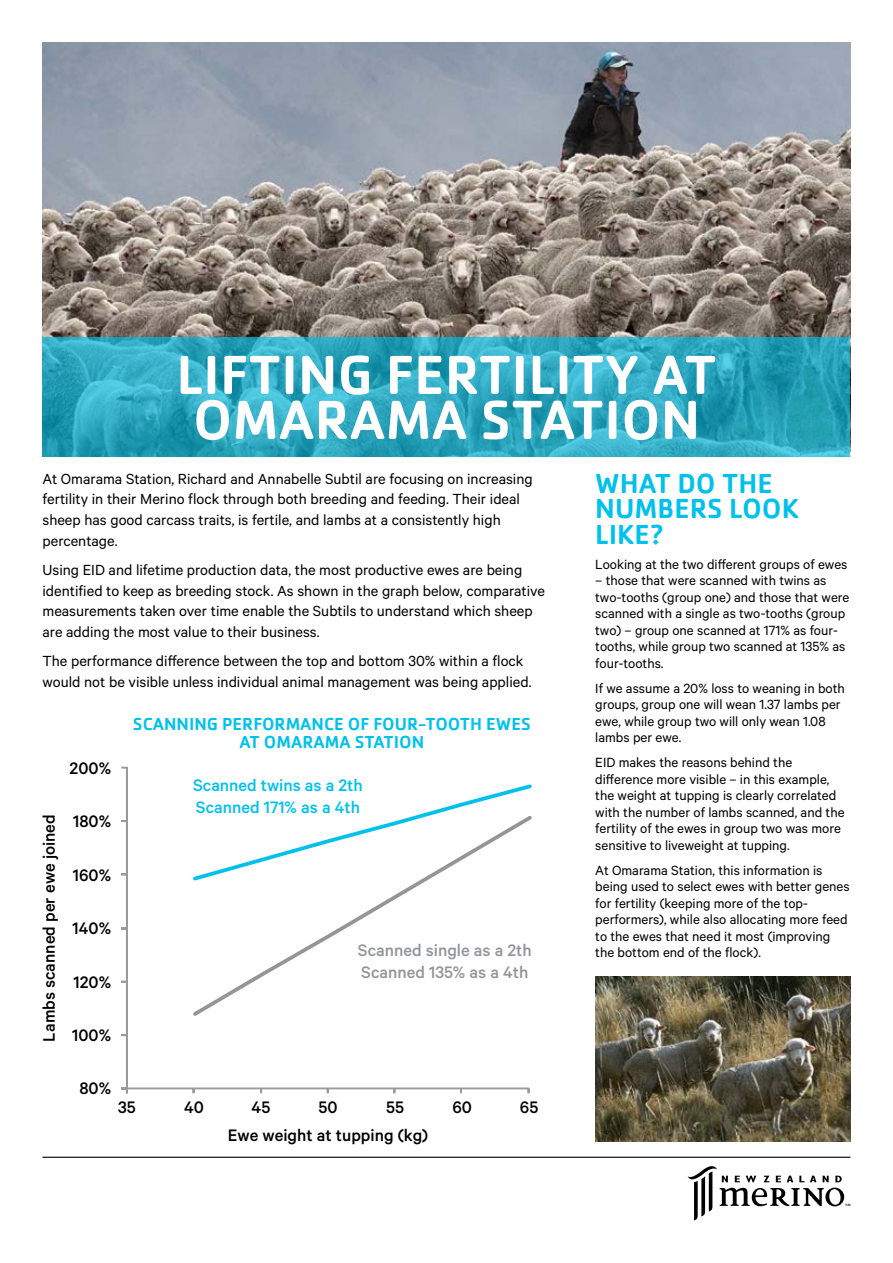
<style>
.page{position:relative;width:893px;height:1263px;background:#fff}
.page>*{position:absolute;margin:0;border:0;box-sizing:border-box;transform-origin:0 0}
.t1{font:500 57px/45px "Cachet Pro";color:#fff}
.t2{font:500 28.5px/25.5px "Cachet Pro";color:#00c1ec}
.t3{font:500 18.75px "Calibre";color:#000}
.t4{font:500 18.75px/22.5px "Calibre";color:#939598}
.t5{font:500 18.75px/22.5px "Calibre";color:#00c1ec}
.t6{font:500 18px/18px "Cachet Pro";color:#00c1ec;text-align:center}
.t7{font:16.5px/20.7px "Calibre";color:#000}
.t8{font:15px/16.5px "Calibre";color:#000}
</style>
<div class="page">
<img style="left:43px;top:43px;width:807px;height:294px">
<hr style="left:43px;top:1157px;width:807px;height:1px;background:#000">
<svg style="left:688px;top:1166px;width:162px;height:54px"></svg>
<svg style="left:121px;top:766px;width:409px;height:328px"></svg>
<svg style="left:190px;top:883px;width:340px;height:136px"></svg>
<svg style="left:190px;top:782px;width:342px;height:101px"></svg>
<svg style="left:43px;top:337px;width:807px;height:119px;background:#2ca6be"></svg>
<img style="left:595px;top:976px;width:255px;height:165px">
<h1 class="t1" style="left:176px;top:351px;width:542px">LIFTING FERTILITY AT<br>OMARAMA STATION</h1>
<p class="t7" style="left:43px;top:467px;width:492px">At Omarama Station, Richard and Annabelle Subtil are focusing on increasing fertility in their Merino flock through both breeding and feeding. Their ideal sheep has good carcass traits, is fertile, and lambs at a consistently high percentage.</p>
<p class="t7" style="left:43px;top:559px;width:504px">Using EID and lifetime production data, the most productive ewes are being identified to keep as breeding stock. As shown in the graph below, comparative measurements taken over time enable the Subtils to understand which sheep are adding the most value to their business.</p>
<p class="t7" style="left:43px;top:650px;width:490px">The performance difference between the top and bottom 30% within a flock would not be visible unless individual animal management was being applied.</p>
<p class="t3" style="left:70px;top:757px;width:43px">200%</p>
<p class="t3" style="left:38px;top:1041px;width:229px;rotate:-90deg">Lambs scanned per ewe joined</p>
<p class="t3" style="left:73px;top:810px;width:39px">180%</p>
<p class="t3" style="left:73px;top:864px;width:40px">160%</p>
<p class="t3" style="left:73px;top:917px;width:40px">140%</p>
<p class="t3" style="left:74px;top:971px;width:39px">120%</p>
<p class="t3" style="left:72px;top:1024px;width:40px">100%</p>
<p class="t6" style="left:133px;top:714px;width:399px">SCANNING PERFORMANCE OF FOUR-TOOTH EWES<br>AT OMARAMA STATION</p>
<p class="t5" style="left:193px;top:773px;width:171px">Scanned twins as a 2th<br>Scanned 171% as a 4th</p>
<p class="t4" style="left:358px;top:938px;width:175px">Scanned single as a 2th<br>Scanned 135% as a 4th</p>
<p class="t3" style="left:79px;top:1078px;width:33px">80%</p>
<p class="t3" style="left:118px;top:1097px;width:19px">35</p>
<p class="t3" style="left:184px;top:1097px;width:21px">40</p>
<p class="t3" style="left:252px;top:1097px;width:20px">45</p>
<p class="t3" style="left:319px;top:1097px;width:21px">50</p>
<p class="t3" style="left:386px;top:1097px;width:19px">55</p>
<p class="t3" style="left:452px;top:1097px;width:21px">60</p>
<p class="t3" style="left:520px;top:1097px;width:20px">65</p>
<p class="t3" style="left:228px;top:1125px;width:202px">Ewe weight at tupping (kg)</p>
<h2 class="t2" style="left:595px;top:470px;width:205px">WHAT DO THE<br>NUMBERS LOOK<br>LIKE?</h2>
<p class="t8" style="left:595px;top:555px;width:254px">Looking at the two different groups of ewes</p>
<p class="t8" style="left:595px;top:572px;width:256px">– those that were scanned with twins as two-tooths (group one) and those that were scanned with a single as two-tooths (group two) – group one scanned at 171% as four&shy;tooths, while group two scanned at 135% as four-tooths.</p>
<p class="t8" style="left:595px;top:679px;width:251px">If we assume a 20% loss to weaning in both groups, group one will wean 1.37 lambs per ewe, while group two will only wean 1.08 lambs per ewe.</p>
<p class="t8" style="left:595px;top:754px;width:251px">EID makes the reasons behind the difference more visible – in this example, the weight at tupping is clearly correlated with the number of lambs scanned, and the fertility of the ewes in group two was more sensitive to liveweight at tupping.</p>
<p class="t8" style="left:595px;top:861px;width:256px">At Omarama Station, this information is being used to select ewes with better genes for fertility (keeping more of the top&shy;performers), while also allocating more feed to the ewes that need it most (improving the bottom end of the flock).</p>
</div>
